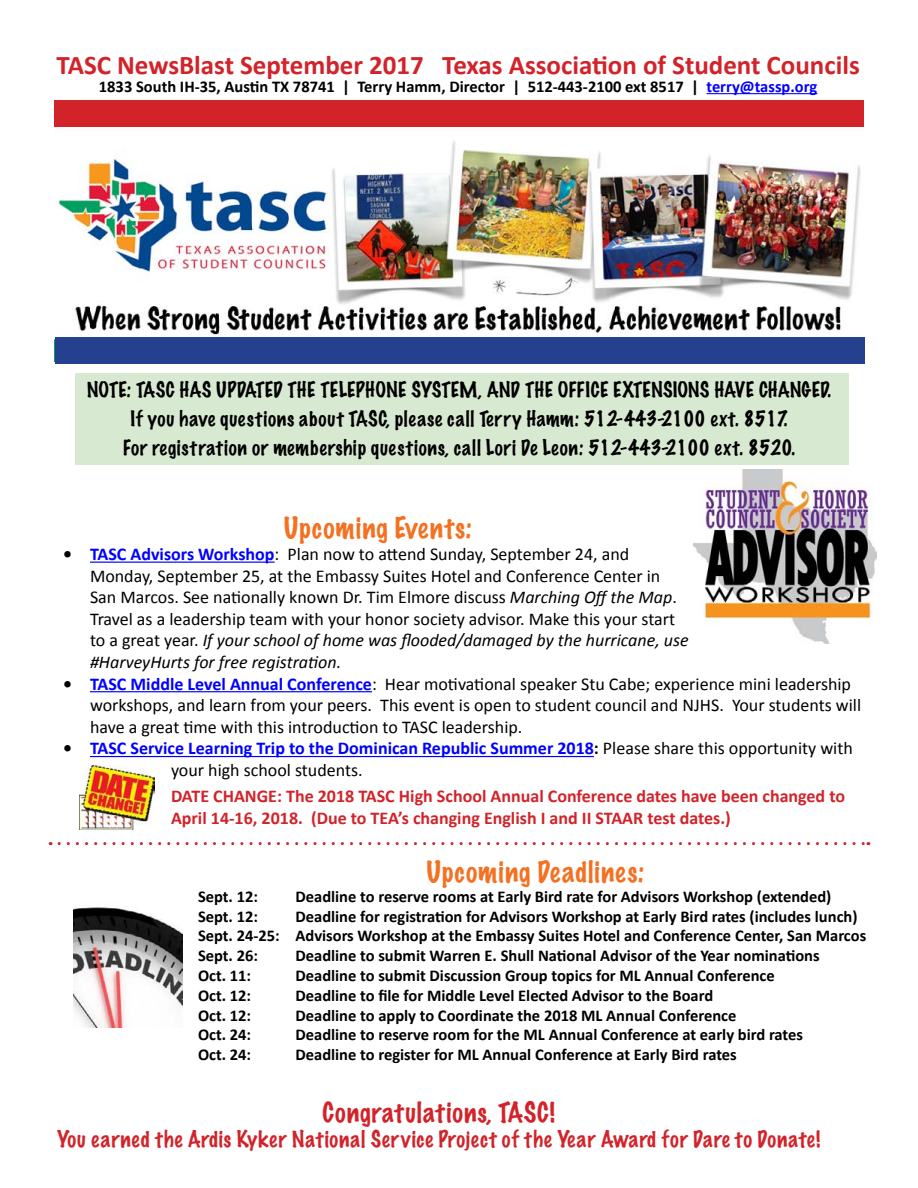
<style>
.page{position:relative;width:918px;height:1188px;background:#fff}
.page>*{position:absolute;margin:0;border:0;box-sizing:border-box;transform-origin:0 0}
.t1{font:700 27px "Calibri";color:#d2232a}
.t2{font:100 27px "Marker Felt";letter-spacing:.03em;color:#f37121}
.t3{font:100 25.5px "Marker Felt";letter-spacing:.03em;color:#d2232a}
.t4{font:100 21px "Marker Felt";letter-spacing:.035em;color:#d2232a}
.t5{font:100 19.5px "Marker Felt";letter-spacing:.025em;color:#000}
.t6{font:100 19.5px "Marker Felt";color:#000}
.t7{font:18px/21.6px "Calibri";color:#000}
.t8{font:700 18px/21.6px "Calibri";color:#d2232a}
.t9{font:700 18px/21.6px "Calibri";color:#00f}
.t10{font:700 16.5px/19.8px "Calibri";color:#000}
.s1{color:#00f}
.s2{font-weight:700}
.s3{font-weight:700;color:#00f}
.s4{font-style:italic}
.s5{color:#000}
.s6{font-weight:400;color:#000}
</style>
<div class="page">
<img style="left:693px;top:470px;width:184px;height:174px">
<div style="left:75px;top:373px;width:774px;height:92px;background:#d8e9d2"></div>
<img style="left:54px;top:141px;width:807px;height:220px">
<div style="left:54px;top:100px;width:810px;height:28px;background:#d2232a"></div>
<div style="left:55px;top:337px;width:810px;height:27px;background:#25408f"></div>
<hr style="left:707px;top:93px;width:110px;height:1px;background:#00f">
<img style="left:74px;top:907px;width:108px;height:121px">
<svg style="left:59px;top:842px;width:810px;height:3px"></svg>
<hr style="left:90px;top:562px;width:185px;height:1px;background:#00f">
<hr style="left:90px;top:691px;width:282px;height:1px;background:#00f">
<hr style="left:90px;top:756px;width:504px;height:1px;background:#00f">
<img style="left:79px;top:765px;width:76px;height:65px">
<h1 class="t1" style="left:56px;top:47px;width:805px">TASC NewsBlast September 2017 Texas Association of Student Councils</h1>
<p class="t10" style="left:99px;top:76px;width:720px">1833 South IH-35, Austin TX 78741 | Terry Hamm, Director | 512-443-2100 ext 8517 | <span class="s1">terry@tassp.org</span></p>
<p class="t5" style="left:87px;top:375px;width:412px">Note: TASC has updated the telephone system, and</p>
<p class="t6" style="left:525px;top:375px;width:308px">the office extensions have changed.</p>
<p class="t5" style="left:131px;top:403px;width:659px">If you have questions about TASC, please call Terry Hamm: 512-443-2100 ext. 8517.</p>
<p class="t5" style="left:123px;top:432px;width:674px">For registration or membership questions, call Lori De Leon: 512-443-2100 ext. 8520.</p>
<h1 class="t2" style="left:284px;top:507px;width:190px">Upcoming Events:</h1>
<p class="t7" style="left:90px;top:543px;width:600px;text-indent:-27px"><span class="s2">•</span> <span class="s3">TASC Advisors Workshop</span>: Plan now to attend Sunday, September 24, and Monday, September 25, at the Embassy Suites Hotel and Conference Center in San Marcos. See nationally known Dr. Tim Elmore discuss <span class="s4">Marching Off the Map</span>.<br>Travel as a leadership team with your honor society advisor. Make this your start to a great year. <span class="s4">If your school of home was flooded/damaged by the hurricane, use #HarveyHurts for free registration.</span></p>
<p class="t7" style="left:90px;top:673px;width:773px;text-indent:-27px"><span class="s2">•</span> <span class="s3">TASC Middle Level Annual Conference</span>: Hear motivational speaker Stu Cabe; experience mini leadership workshops, and learn from your peers. This event is open to student council and NJHS. Your students will have a great time with this introduction to TASC leadership.</p>
<p class="t9" style="left:171px;top:738px;width:683px;text-indent:-108px"><span class="s5">•</span> TASC Service Learning Trip to the Dominican Republic Summer 2018<span class="s5">:</span> <span class="s6">Please share this opportunity with your high school students.</span></p>
<p class="t8" style="left:171px;top:785px;width:676px">DATE CHANGE: The 2018 TASC High School Annual Conference dates have been changed to<br>April 14-16, 2018. (Due to TEA’s changing English I and II STAAR test dates.)</p>
<h1 class="t2" style="left:427px;top:850px;width:219px">Upcoming Deadlines:</h1>
<p class="t10" style="left:198px;top:886px;width:62px">Sept. 12:</p>
<p class="t10" style="left:295px;top:886px;width:537px">Deadline to reserve rooms at Early Bird rate for Advisors Workshop (extended)</p>
<p class="t10" style="left:198px;top:906px;width:62px">Sept. 12:</p>
<p class="t10" style="left:198px;top:906px;width:670px;text-indent:97px">Deadline for registration for Advisors Workshop at Early Bird rates (includes lunch)<br>Sept. 24-25: Advisors Workshop at the Embassy Suites Hotel and Conference Center, San Marcos<br>Sept. 26:</p>
<p class="t10" style="left:295px;top:946px;width:526px">Deadline to submit Warren E. Shull National Advisor of the Year nominations</p>
<p class="t10" style="left:198px;top:966px;width:55px">Oct. 11:</p>
<p class="t10" style="left:295px;top:966px;width:481px">Deadline to submit Discussion Group topics for ML Annual Conference</p>
<p class="t10" style="left:198px;top:985px;width:55px">Oct. 12:</p>
<p class="t10" style="left:295px;top:985px;width:419px">Deadline to file for Middle Level Elected Advisor to the Board</p>
<p class="t10" style="left:198px;top:1005px;width:55px">Oct. 12:</p>
<p class="t10" style="left:295px;top:1005px;width:442px">Deadline to apply to Coordinate the 2018 ML Annual Conference</p>
<p class="t10" style="left:198px;top:1025px;width:55px">Oct. 24:</p>
<p class="t10" style="left:295px;top:1025px;width:509px">Deadline to reserve room for the ML Annual Conference at early bird rates</p>
<p class="t10" style="left:198px;top:1045px;width:55px">Oct. 24:</p>
<p class="t10" style="left:295px;top:1045px;width:443px">Deadline to register for ML Annual Conference at Early Bird rates</p>
<h2 class="t3" style="left:322px;top:1092px;width:234px">Congratulations, TASC!</h2>
<p class="t4" style="left:57px;top:1123px;width:765px">You earned the Ardis Kyker National Service Project of the Year Award for Dare to Donate!</p>
</div>
